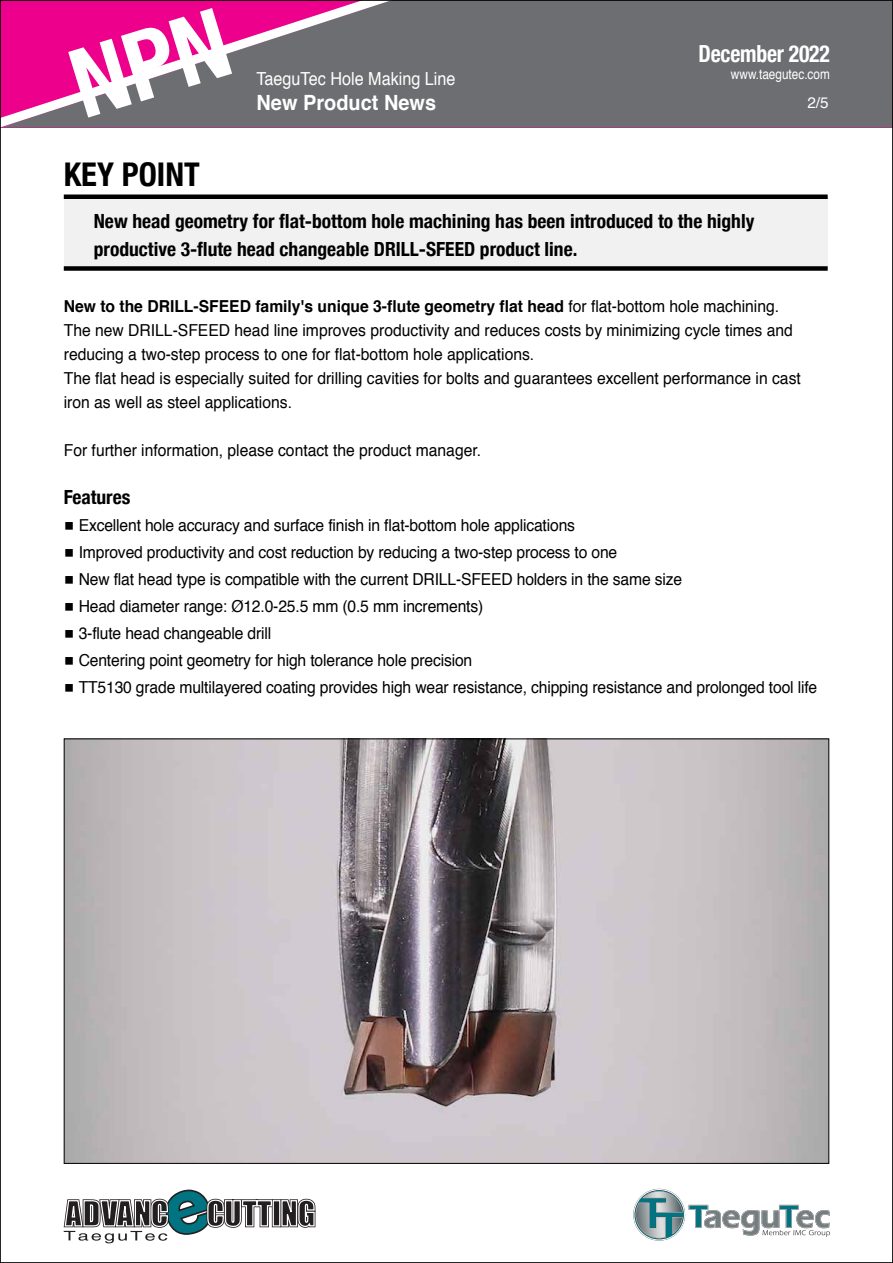
<style>
.page{position:relative;width:893px;height:1263px;background:#fff}
.page>*{position:absolute;margin:0;border:0;box-sizing:border-box;transform-origin:0 0}
.t1{font:700 condensed 32.7px "Helvetica Neue";color:#000}
.t2{font:700 condensed 23.55px "Helvetica Neue";letter-spacing:-.01em;color:#fff;scale:.92 1}
.t3{font:700 21px "Helvetica";color:#fff;scale:.95 1}
.t4{font:700 condensed 19.5px/27px "Helvetica Neue";color:#000}
.t5{font:18px "Helvetica";color:#fff;scale:.9 1}
.t6{font:16.5px/24px "Helvetica";letter-spacing:-.01em;color:#000;scale:.95 1}
.t7{font:15.3px "Helvetica";color:#fff}
.t8{font:13.8px "Helvetica";color:#fff;scale:.85 1}
.s1{font-weight:700}
</style>
<div class="page">
<div style="left:423px;top:2px;width:468px;height:126px;background:#6d6e71"></div>
<svg style="left:2px;top:2px;width:421px;height:126px;background:#9b5481"></svg>
<svg style="left:63px;top:1189px;width:253px;height:55px"></svg>
<svg style="left:633px;top:1188px;width:197px;height:53px"></svg>
<div style="left:64px;top:197px;width:764px;height:71px;background:#f1f1f2"></div>
<div style="left:64px;top:194px;width:764px;height:5px;background:#000"></div>
<div style="left:64px;top:266px;width:764px;height:5px;background:#000"></div>
<img style="left:66px;top:740px;width:761px;height:422px">
<svg style="left:68px;top:8px;width:164px;height:110px;background:#c13c8c"></svg>
<p class="t5" style="left:256px;top:65px;width:223px">TaeguTec Hole Making Line</p>
<p class="t3" style="left:256px;top:86px;width:191px">New Product News</p>
<h2 class="t2" style="left:698px;top:34px;width:144px">December 2022</h2>
<p class="t8" style="left:731px;top:64px;width:118px">www.taegutec.com</p>
<p class="t7" style="left:807px;top:91px;width:23px">2/5</p>
<h1 class="t1" style="left:64px;top:148px;width:137px">KEY POINT</h1>
<p class="t4" style="left:94px;top:207px;width:662px">New head geometry for flat-bottom hole machining has been introduced to the highly productive 3-flute head changeable DRILL-SFEED product line.</p>
<p class="t6" style="left:64px;top:295px;width:777px"><span class="s1">New to the DRILL-SFEED family's unique 3-flute geometry flat head</span> for flat-bottom hole machining.<br>The new DRILL-SFEED head line improves productivity and reduces costs by minimizing cycle times and reducing a two-step process to one for flat-bottom hole applications.<br>The flat head is especially suited for drilling cavities for bolts and guarantees excellent performance in cast iron as well as steel applications.</p>
<p class="t6" style="left:64px;top:439px;width:441px">For further information, please contact the product manager.</p>
<p class="t4" style="left:64px;top:483px;width:68px">Features</p>
<p class="t6" style="left:64px;top:514px;width:540px">○ Excellent hole accuracy and surface finish in flat-bottom hole applications</p>
<p class="t6" style="left:64px;top:541px;width:584px">○ Improved productivity and cost reduction by reducing a two-step process to one</p>
<p class="t6" style="left:64px;top:568px;width:652px">○ New flat head type is compatible with the current DRILL-SFEED holders in the same size</p>
<p class="t6" style="left:64px;top:595px;width:443px">○ Head diameter range: Ø12.0-25.5 mm (0.5 mm increments)</p>
<p class="t6" style="left:64px;top:622px;width:220px">○ 3-flute head changeable drill</p>
<p class="t6" style="left:64px;top:649px;width:431px">○ Centering point geometry for high tolerance hole precision</p>
<p class="t6" style="left:64px;top:676px;width:795px">○ TT5130 grade multilayered coating provides high wear resistance, chipping resistance and prolonged tool life</p>
</div>
